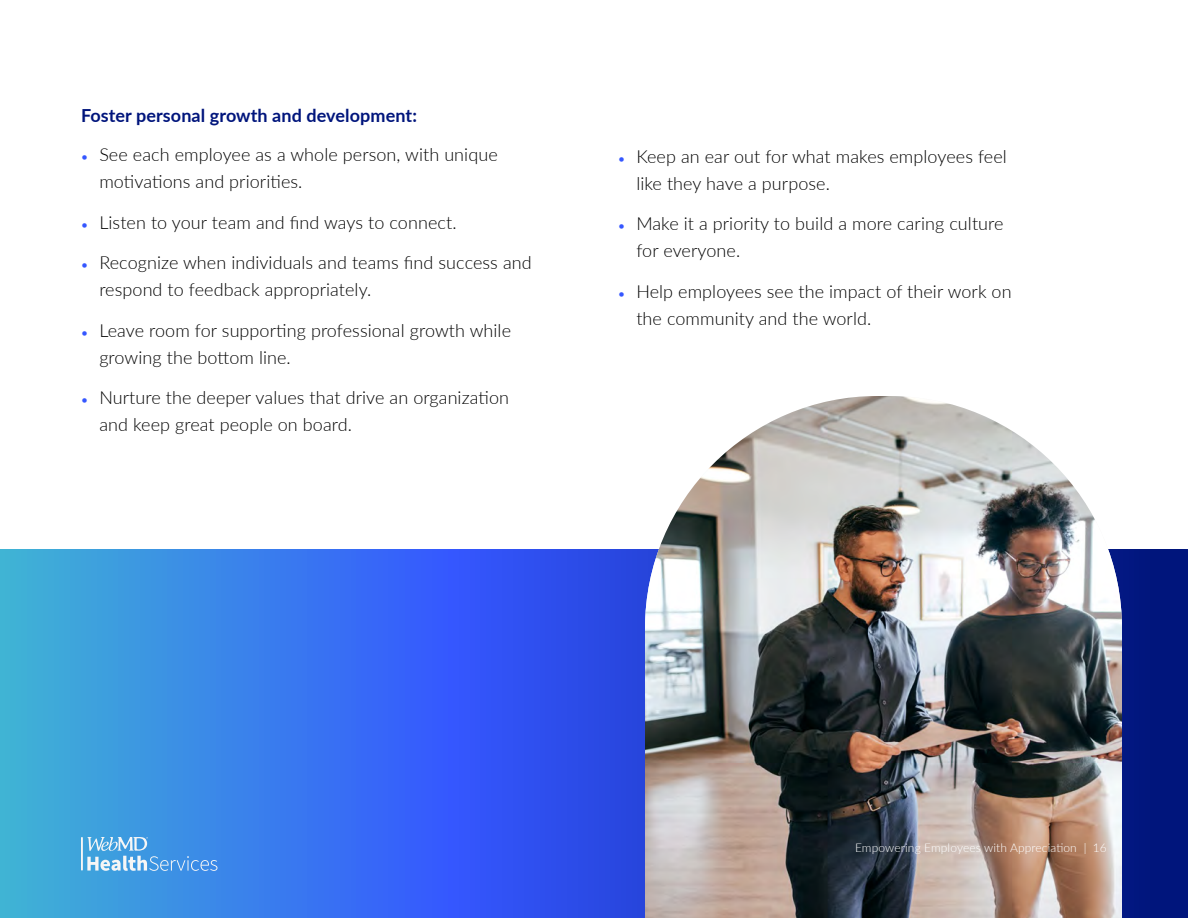
<style>
.page{position:relative;width:1188px;height:918px;background:#fff}
.page>*{position:absolute;margin:0;border:0;box-sizing:border-box;transform-origin:0 0}
.t1{font:300 18px/27px "Lato";letter-spacing:.005em;color:#000}
.t2{font:700 18px "Lato";letter-spacing:.005em;color:#00157c}
.t3{font:300 12px "Lato";letter-spacing:.01em;color:#fff}
.s1{font-weight:400;font-size:12px;color:#3557ff}
</style>
<div class="page">
<svg style="left:0;top:549px;width:1188px;height:369px"></svg>
<img style="left:645px;top:396px;width:477px;height:522px">
<hr style="left:81px;top:837px;width:2px;height:34px;background:#f6f6f6">
<svg style="left:87px;top:837px;width:131px;height:34px"></svg>
<p class="t2" style="left:81px;top:103px;width:337px">Foster personal growth and development:</p>
<p class="t1" style="left:99px;top:141px;width:400px;text-indent:-18px"><span class="s1">•</span> See each employee as a whole person, with unique motivations and priorities.</p>
<p class="t1" style="left:81px;top:208px;width:377px"><span class="s1">•</span> Listen to your team and find ways to connect.</p>
<p class="t1" style="left:99px;top:249px;width:434px;text-indent:-18px"><span class="s1">•</span> Recognize when individuals and teams find success and respond to feedback appropriately.</p>
<p class="t1" style="left:99px;top:316px;width:413px;text-indent:-18px"><span class="s1">•</span> Leave room for supporting professional growth while growing the bottom line.</p>
<p class="t1" style="left:99px;top:384px;width:411px;text-indent:-18px"><span class="s1">•</span> Nurture the deeper values that drive an organization and keep great people on board.</p>
<p class="t1" style="left:636px;top:142px;width:372px;text-indent:-18px"><span class="s1">•</span> Keep an ear out for what makes employees feel like they have a purpose.</p>
<p class="t1" style="left:636px;top:210px;width:369px;text-indent:-18px"><span class="s1">•</span> Make it a priority to build a more caring culture for everyone.</p>
<p class="t1" style="left:636px;top:277px;width:377px;text-indent:-18px"><span class="s1">•</span> Help employees see the impact of their work on the community and the world.</p>
<p class="t3" style="left:855px;top:839px;width:253px">Empowering Employees with Appreciation | 16</p>
</div>
